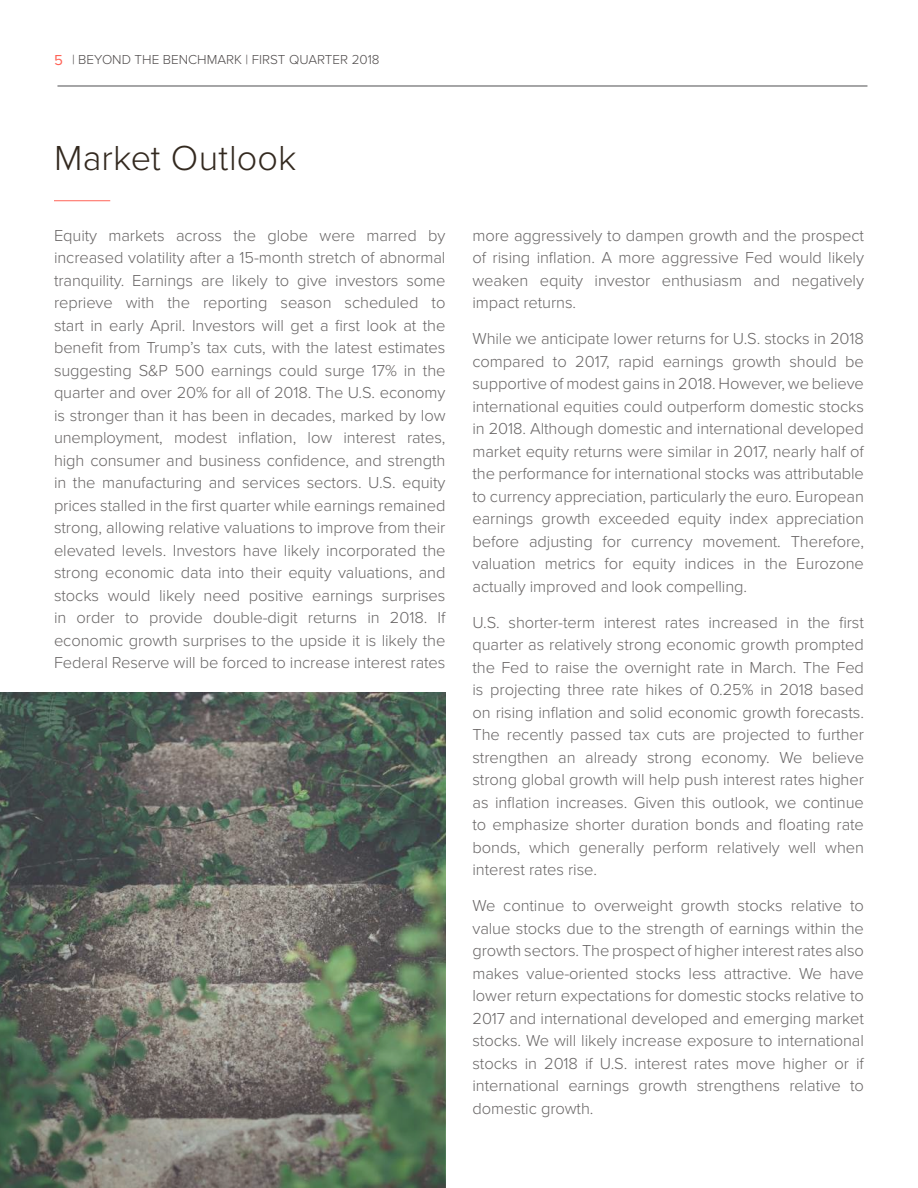
<style>
.page{position:relative;width:918px;height:1188px;background:#fff}
.page>*{position:absolute;margin:0;border:0;box-sizing:border-box;transform-origin:0 0}
.t1{font:300 36px "Proxima Nova";letter-spacing:.005em;color:#33291f}
.t2{font:300 16.5px/22.5px "Proxima Nova";letter-spacing:-.005em;color:#696666;text-align:justify}
.t3{font:300 13.5px "Proxima Nova";color:#4f4b4b}
.s1{font-weight:400;font-size:15px;color:#ff6357}
</style>
<div class="page">
<hr style="left:57px;top:86px;width:810px;height:1px;background:#4d4d4f">
<img style="left:0;top:692px;width:446px;height:496px">
<img style="left:0;top:913px;width:445px;height:275px">
<hr style="left:54px;top:200px;width:56px;height:1px;background:#ff6357">
<p class="t3" style="left:54px;top:54px;width:327px"><span class="s1">5</span> | BEYOND THE BENCHMARK | FIRST QUARTER 2018</p>
<h1 class="t1" style="left:54px;top:143px;width:244px">Market Outlook</h1>
<p class="t2" style="left:54px;top:225px;width:393px">Equity markets across the globe were marred by increased volatility after a 15-month stretch of abnormal tranquility. Earnings are likely to give investors some reprieve with the reporting season scheduled to start in early April. Investors will get a first look at the benefit from Trump’s tax cuts, with the latest estimates suggesting S&amp;P 500 earnings could surge 17% in the quarter and over 20% for all of 2018. The U.S. economy is stronger than it has been in decades, marked by low unemployment, modest inflation, low interest rates, high consumer and business confidence, and strength in the manufacturing and services sectors. U.S. equity prices stalled in the first quarter while earnings remained strong, allowing relative valuations to improve from their elevated levels. Investors have likely incorporated the strong economic data into their equity valuations, and stocks would likely need positive earnings surprises in order to provide double-digit returns in 2018. If economic growth surprises to the upside it is likely the Federal Reserve will be forced to increase interest rates</p>
<p class="t2" style="left:472px;top:225px;width:393px">more aggressively to dampen growth and the prospect of rising inflation. A more aggressive Fed would likely weaken equity investor enthusiasm and negatively impact returns.</p>
<p class="t2" style="left:472px;top:328px;width:393px">While we anticipate lower returns for U.S. stocks in 2018 compared to 2017, rapid earnings growth should be supportive of modest gains in 2018. However, we believe international equities could outperform domestic stocks in 2018. Although domestic and international developed market equity returns were similar in 2017, nearly half of the performance for international stocks was attributable to currency appreciation, particularly the euro. European earnings growth exceeded equity index appreciation before adjusting for currency movement. Therefore, valuation metrics for equity indices in the Eurozone actually improved and look compelling.</p>
<p class="t2" style="left:472px;top:612px;width:393px">U.S. shorter-term interest rates increased in the first quarter as relatively strong economic growth prompted the Fed to raise the overnight rate in March. The Fed is projecting three rate hikes of 0.25% in 2018 based on rising inflation and solid economic growth forecasts.<br>The recently passed tax cuts are projected to further strengthen an already strong economy. We believe strong global growth will help push interest rates higher as inflation increases. Given this outlook, we continue to emphasize shorter duration bonds and floating rate bonds, which generally perform relatively well when interest rates rise.</p>
<p class="t2" style="left:472px;top:895px;width:393px">We continue to overweight growth stocks relative to value stocks due to the strength of earnings within the growth sectors. The prospect of higher interest rates also makes value-oriented stocks less attractive. We have lower return expectations for domestic stocks relative to 2017 and international developed and emerging market stocks. We will likely increase exposure to international stocks in 2018 if U.S. interest rates move higher or if international earnings growth strengthens relative to domestic growth.</p>
</div>
